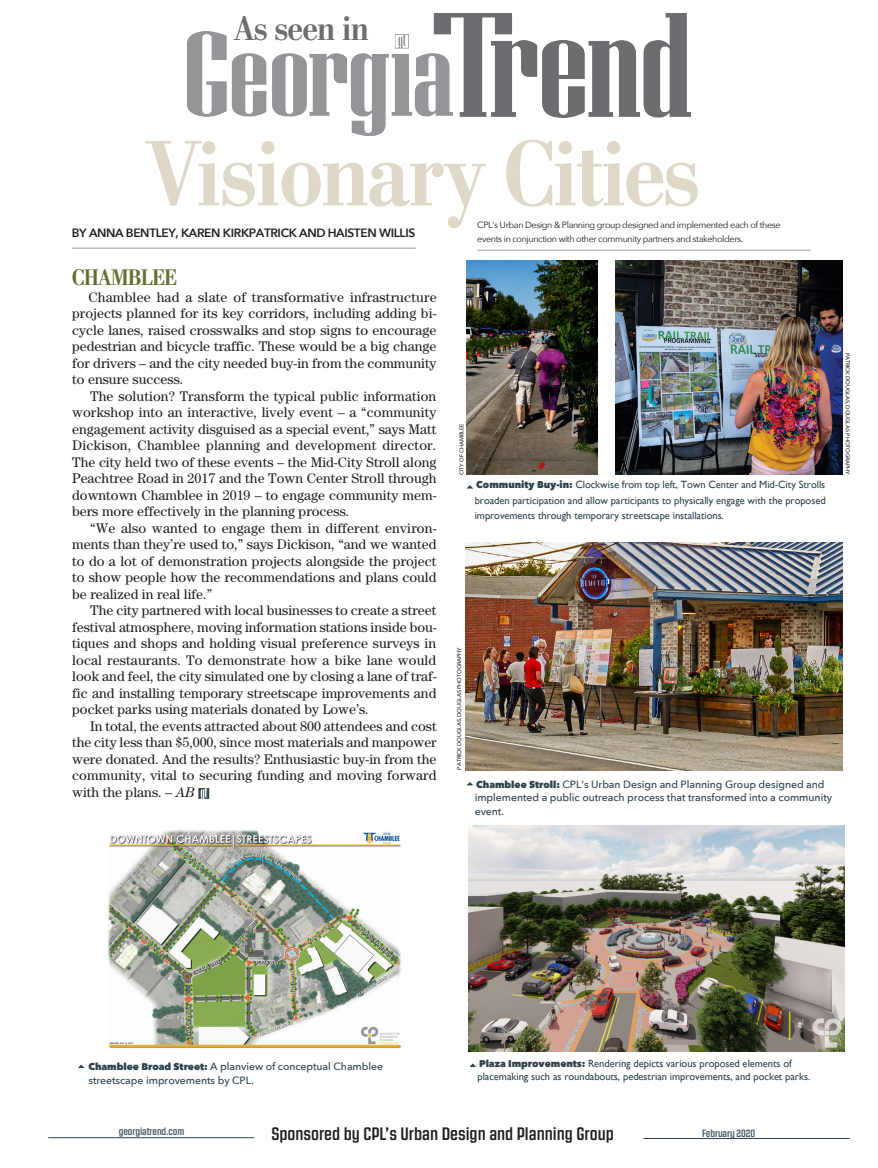
<style>
.page{position:relative;width:878px;height:1168px;background:#fff}
.page>*{position:absolute;margin:0;border:0;box-sizing:border-box;transform-origin:0 0}
._01_Body_Copy{font:700 93px "Stilson";letter-spacing:-.01em;color:#ded8c9}
._01_Body_Copy-2{font:700 34.5px "Stilson";color:#6c6d70}
.citycounty{font:700 22.5px "Stilson";letter-spacing:-.01em;color:#5f6e2b}
.t1{font:700 18px "Revolution Gothic";color:#231f20}
._01_Body_Copy-3{font:13.95px/16.5px "Century Std";color:#231f20;text-align:justify}
._01_Byline{font:600 12px "Avenir Next";letter-spacing:-.03em;color:#231f20}
._18_cutline{font:10.5px/15.1px "Gill Sans";letter-spacing:-.005em;color:#2d424d;text-align:justify}
._18_cutline-2{font:500 10.5px/13.5px "Avenir Next";letter-spacing:-.005em;color:#2d424d}
.t2{font:700 10.5px "Revolution Gothic";letter-spacing:-.01em;color:#415661}
._01_Byline-2{font:9px/13.4px "Avenir Next";letter-spacing:-.04em;color:#231f20}
._2016_photo_credits{font:500 5.55px "Avenir Next";letter-spacing:-.015em;color:#231f20}
.s1{font-style:italic}
.s2{font-family:"Avenir Next";font-weight:800;font-size:9.75px}
.s3{font-weight:800;font-size:9.75px}
.s4{font-weight:800;font-size:12px;color:#fff}
</style>
<div class="page">
<img style="left:465px;top:543px;width:377px;height:228px">
<img style="left:468px;top:826px;width:376px;height:225px">
<img style="left:107px;top:830px;width:294px;height:218px">
<img style="left:187px;top:32px;width:224px;height:104px">
<img style="left:411px;top:14px;width:280px;height:103px">
<hr style="left:48px;top:1137px;width:206px;height:1px;background:#2d424d">
<hr style="left:643px;top:1138px;width:206px;height:1px;background:#2d424d">
<img style="left:466px;top:260px;width:131px;height:215px">
<img style="left:615px;top:260px;width:227px;height:215px">
<svg style="left:467px;top:485px;width:6px;height:3px"></svg>
<svg style="left:469px;top:1063px;width:7px;height:4px"></svg>
<svg style="left:467px;top:782px;width:6px;height:3px"></svg>
<svg style="left:258px;top:905px;width:7px;height:3px"></svg>
<svg style="left:78px;top:1064px;width:7px;height:4px"></svg>
<svg style="left:198px;top:788px;width:11px;height:11px"></svg>
<hr style="left:72px;top:248px;width:343px;height:1px;background:#939598">
<hr style="left:477px;top:250px;width:333px;height:1px;background:#231f20">
<p class="_01_Body_Copy-2" style="left:235px;top:7px;width:135px">As seen in</p>
<p class="_01_Body_Copy" style="left:147px;top:119px;width:554px">Visionary Cities</p>
<p class="_01_Byline-2" style="left:477px;top:218px;width:305px">CPL’s Urban Design &amp; Planning group designed and implemented each of these events in conjunction with other community partners and stakeholders.</p>
<p class="_01_Byline" style="left:72px;top:222px;width:345px">BY ANNA BENTLEY, KAREN KIRKPATRICK AND HAISTEN WILLIS</p>
<p class="citycounty" style="left:72px;top:264px;width:106px">CHAMBLEE</p>
<p class="_01_Body_Copy-3" style="left:72px;top:288px;width:366px;text-indent:16px">Chamblee had a slate of transformative infrastructure projects planned for its key corridors, including adding bi&shy;cycle lanes, raised crosswalks and stop signs to encourage pedestrian and bicycle traffic. These would be a big change for drivers – and the city needed buy-in from the community to ensure success.</p>
<p class="_01_Body_Copy-3" style="left:72px;top:387px;width:366px;text-indent:18px">The solution? Transform the typical public information workshop into an interactive, lively event – a “community engagement activity disguised as a special event,” says Matt Dickison, Chamblee planning and development director.<br>The city held two of these events – the Mid-City Stroll along Peachtree Road in 2017 and the Town Center Stroll through downtown Chamblee in 2019 – to engage community mem&shy;bers more effectively in the planning process.</p>
<p class="_01_Body_Copy-3" style="left:72px;top:519px;width:366px;text-indent:18px">“We also wanted to engage them in different environ&shy;ments than they’re used to,” says Dickison, “and we wanted to do a lot of demonstration projects alongside the project to show people how the recommendations and plans could be realized in real life.”</p>
<p class="_01_Body_Copy-3" style="left:72px;top:602px;width:366px;text-indent:18px">The city partnered with local businesses to create a street festival atmosphere, moving information stations inside bou&shy;tiques and shops and holding visual preference surveys in local restaurants. To demonstrate how a bike lane would look and feel, the city simulated one by closing a lane of traf&shy;fic and installing temporary streetscape improvements and pocket parks using materials donated by Lowe’s.</p>
<p class="_01_Body_Copy-3" style="left:72px;top:717px;width:366px;text-indent:18px">In total, the events attracted about 800 attendees and cost the city less than $5,000, since most materials and manpower were donated. And the results? Enthusiastic buy-in from the community, vital to securing funding and moving forward with the plans. – <span class="s1">AB</span></p>
<p class="_2016_photo_credits" style="left:457px;top:475px;width:53px;rotate:-90deg">CITY OF CHAMBLEE</p>
<p class="_18_cutline" style="left:474px;top:477px;width:352px"><span class="s2">Community Buy-in:</span> Clockwise from top left, Town Center and Mid-City Strolls broaden participation and allow participants to physically engage with the proposed improvements through temporary streetscape installations.</p>
<p class="_2016_photo_credits" style="left:454px;top:769px;width:124px;rotate:-90deg">PATRICK DOUGLAS, DOUGLAS PHOTOGRAPHY</p>
<p class="_18_cutline-2" style="left:474px;top:777px;width:359px"><span class="s3">Chamblee Stroll:</span> CPL’s Urban Design and Planning Group designed and implemented a public outreach process that transformed into a community event.</p>
<p class="_2016_photo_credits" style="left:852px;top:353px;width:124px;rotate:90deg">PATRICK DOUGLAS, DOUGLAS PHOTOGRAPHY</p>
<p class="_18_cutline-2" style="left:88px;top:1059px;width:296px"><span class="s3">Chamblee Broad Street:</span> A planview of conceptual Chamblee streetscape improvements by CPL.</p>
<p class="_18_cutline" style="left:477px;top:1057px;width:334px;line-height:12.8px"><span class="s2">Plaza Improvements:</span> Rendering depicts various proposed elements of placemaking such as roundabouts, pedestrian improvements, and pocket parks.</p>
<p class="t2" style="left:119px;top:1125px;width:67px">georgiatrend.com</p>
<p class="t1" style="left:271px;top:1123px;width:344px">Sponsored by CPL’s Urban Design and Planning Group</p>
<p class="t2" style="left:698px;top:1127px;width:58px"><span class="s4">1</span>February 2020</p>
</div>
